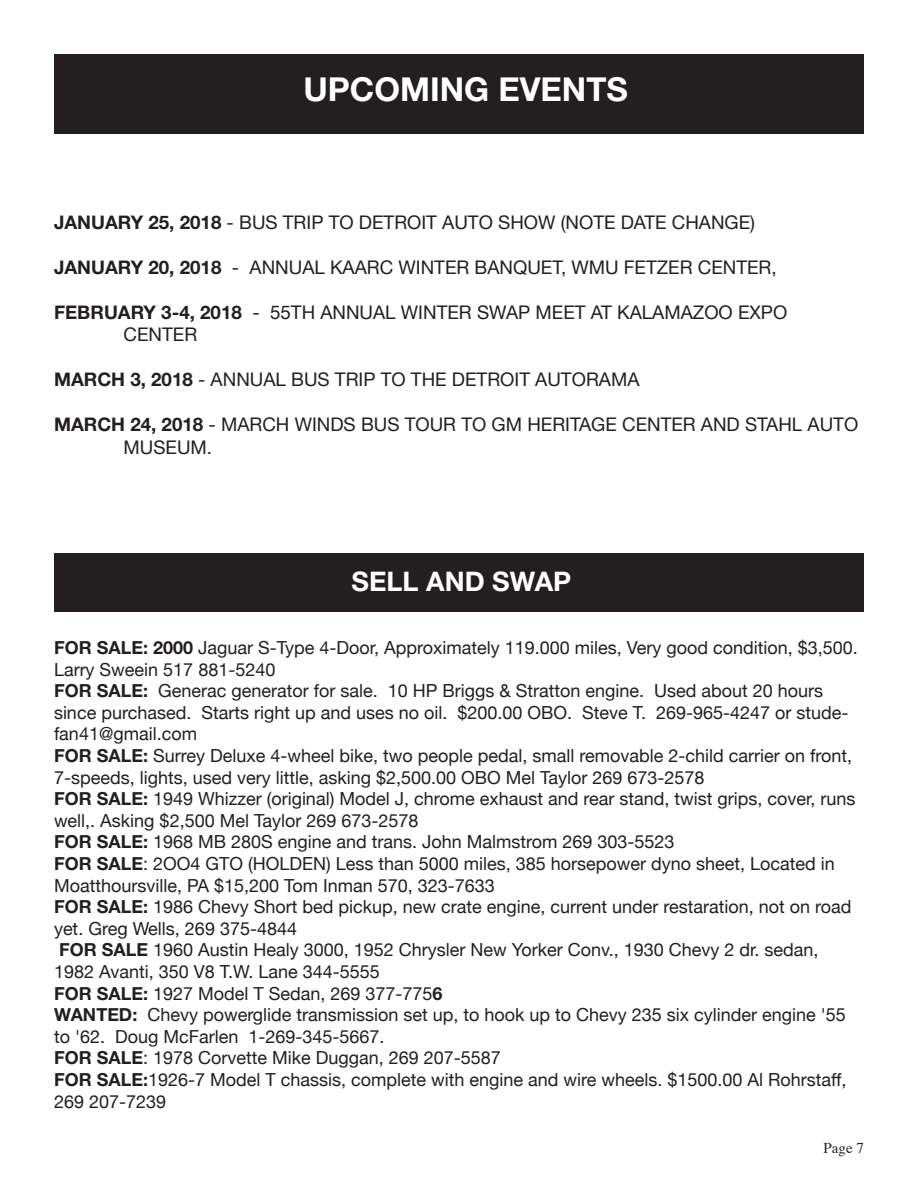
<style>
.page{position:relative;width:918px;height:1188px;background:#fff}
.page>*{position:absolute;margin:0;border:0;box-sizing:border-box;transform-origin:0 0}
.t1{font:700 33px "Helvetica Neue";color:#fff}
.t2{font:700 27px "Helvetica Neue";color:#fff}
.t3{font:18.75px/22.5px "Helvetica Neue";color:#231f20}
.t4{font:18px/21.6px "Helvetica Neue";color:#231f20}
.t5{font:15px "Times";color:#231f20}
.s1{font-weight:700}
</style>
<div class="page">
<div style="left:54px;top:54px;width:810px;height:80px;background:#231f20"></div>
<div style="left:54px;top:554px;width:810px;height:58px;background:#231f20"></div>
<p class="t1" style="left:303px;top:69px;width:326px">UPCOMING EVENTS</p>
<p class="t3" style="left:54px;top:212px;width:703px"><span class="s1">JANUARY 25, 2018</span> - BUS TRIP TO DETROIT AUTO SHOW (NOTE DATE CHANGE)</p>
<p class="t3" style="left:54px;top:257px;width:724px"><span class="s1">JANUARY 20, 2018</span> - ANNUAL KAARC WINTER BANQUET, WMU FETZER CENTER,</p>
<p class="t3" style="left:124px;top:302px;width:665px;text-indent:-70px"><span class="s1">FEBRUARY 3-4, 2018</span> - 55TH ANNUAL WINTER SWAP MEET AT KALAMAZOO EXPO<br>CENTER</p>
<p class="t3" style="left:54px;top:369px;width:587px"><span class="s1">MARCH 3, 2018</span> - ANNUAL BUS TRIP TO THE DETROIT AUTORAMA</p>
<p class="t3" style="left:124px;top:414px;width:736px;text-indent:-70px"><span class="s1">MARCH 24, 2018</span> - MARCH WINDS BUS TOUR TO GM HERITAGE CENTER AND STAHL AUTO<br>MUSEUM.</p>
<p class="t2" style="left:352px;top:565px;width:221px">SELL AND SWAP</p>
<p class="t4" style="left:54px;top:638px;width:805px"><span class="s1">FOR SALE: 2000</span> Jaguar S-Type 4-Door, Approximately 119.000 miles, Very good condition, $3,500.<br>Larry Sweein 517 881-5240</p>
<p class="t4" style="left:54px;top:681px;width:796px"><span class="s1">FOR SALE:</span> Generac generator for sale. 10 HP Briggs &amp; Stratton engine. Used about 20 hours since purchased. Starts right up and uses no oil. $200.00 OBO. Steve T. 269-965-4247 or stude&shy;fan41@gmail.com</p>
<p class="t4" style="left:54px;top:746px;width:800px"><span class="s1">FOR SALE:</span> Surrey Deluxe 4-wheel bike, two people pedal, small removable 2-child carrier on front,<br>7-speeds, lights, used very little, asking $2,500.00 OBO Mel Taylor 269 673-2578</p>
<p class="t4" style="left:54px;top:789px;width:803px"><span class="s1">FOR SALE:</span> 1949 Whizzer (original) Model J, chrome exhaust and rear stand, twist grips, cover, runs well,. Asking $2,500 Mel Taylor 269 673-2578</p>
<p class="t4" style="left:54px;top:832px;width:622px"><span class="s1">FOR SALE:</span> 1968 MB 280S engine and trans. John Malmstrom 269 303-5523</p>
<p class="t4" style="left:54px;top:854px;width:782px"><span class="s1">FOR SALE</span>: 2OO4 GTO (HOLDEN) Less than 5000 miles, 385 horsepower dyno sheet, Located in<br>Moatthoursville, PA $15,200 Tom Inman 570, 323-7633</p>
<p class="t4" style="left:54px;top:897px;width:799px"><span class="s1">FOR SALE:</span> 1986 Chevy Short bed pickup, new crate engine, current under restaration, not on road yet. Greg Wells, 269 375-4844</p>
<p class="t4" style="left:59px;top:940px;width:761px"><span class="s1">FOR SALE</span> 1960 Austin Healy 3000, 1952 Chrysler New Yorker Conv., 1930 Chevy 2 dr. sedan,</p>
<p class="t4" style="left:54px;top:962px;width:327px">1982 Avanti, 350 V8 T.W. Lane 344-5555</p>
<p class="t4" style="left:54px;top:983px;width:390px"><span class="s1">FOR SALE:</span> 1927 Model T Sedan, 269 377-775<span class="s1">6</span></p>
<p class="t4" style="left:54px;top:1005px;width:794px"><span class="s1">WANTED:</span> Chevy powerglide transmission set up, to hook up to Chevy 235 six cylinder engine '55 to '62. Doug McFarlen 1-269-345-5667.</p>
<p class="t4" style="left:54px;top:1048px;width:448px"><span class="s1">FOR SALE</span>: 1978 Corvette Mike Duggan, 269 207-5587</p>
<p class="t4" style="left:54px;top:1070px;width:794px"><span class="s1">FOR SALE:</span>1926-7 Model T chassis, complete with engine and wire wheels. $1500.00 Al Rohrstaff,<br>269 207-7239</p>
<p class="t5" style="left:824px;top:1134px;width:42px">Page 7</p>
</div>
